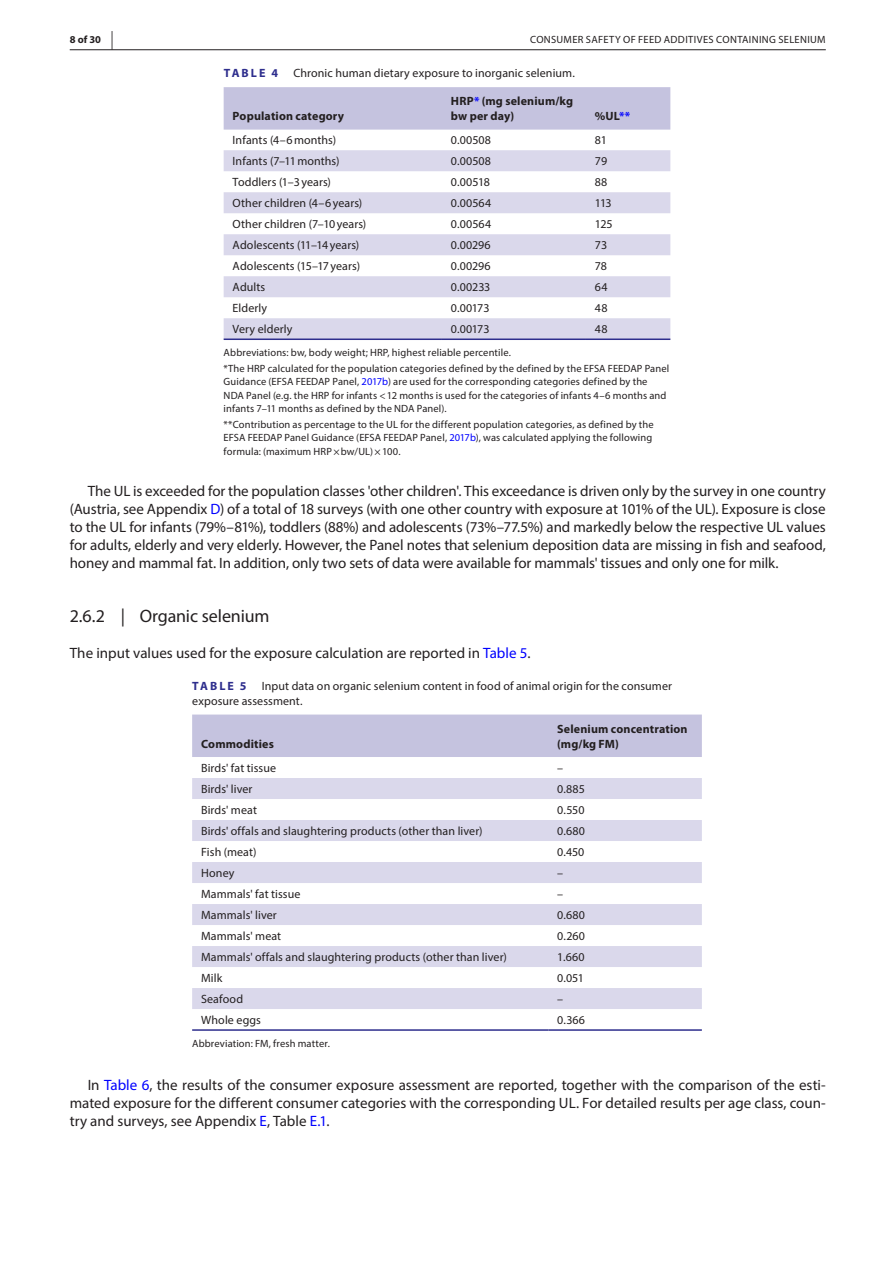
<style>
.page{position:relative;width:893px;height:1263px;background:#fff}
.page>*{position:absolute;margin:0;border:0;box-sizing:border-box;transform-origin:0 0}
.t1{font:18px "Myriad Pro";letter-spacing:-.01em;color:#231f20}
.t2{font:15px/18px "Myriad Pro";color:#231f20;text-align:justify}
.t3{font:12px/15px "Myriad Pro";letter-spacing:.005em;color:#231f20}
.t4{font:700 12px/15px "Myriad Pro";letter-spacing:.01em;color:#231f20}
.t5{font:700 12px "Myriad Pro";letter-spacing:.165em;color:#2e2e8d}
.t6{font:10.5px/13.5px "Myriad Pro";letter-spacing:.015em;color:#231f20}
.t7{font:700 10.5px "Myriad Pro";color:#231f20}
.s1{font-size:18.6px}
.s2{color:#00f}
</style>
<div class="page">
<hr style="left:70px;top:49px;width:756px;height:1px;background:#231f20">
<div style="left:224px;top:87px;width:446px;height:43px;background:#c5c3df"></div>
<svg style="left:224px;top:150px;width:446px;height:188px;fill:#dad8eb"></svg>
<hr style="left:224px;top:338px;width:218px;height:2px;background:#2e2e8d">
<hr style="left:442px;top:338px;width:144px;height:2px;background:#2e2e8d">
<hr style="left:586px;top:338px;width:84px;height:2px;background:#2e2e8d">
<div style="left:192px;top:714px;width:510px;height:43px;background:#c5c3df"></div>
<svg style="left:192px;top:778px;width:510px;height:231px;fill:#dad8eb"></svg>
<hr style="left:192px;top:1029px;width:356px;height:2px;background:#2e2e8d">
<hr style="left:548px;top:1029px;width:154px;height:2px;background:#2e2e8d">
<p class="t7" style="left:70px;top:32px;width:45px">8 of 30 <span class="s1">|</span></p>
<p class="t6" style="left:530px;top:32px;width:297px">CONSUMER SAFETY OF FEED ADDITIVES CONTAINING SELENIUM</p>
<p class="t5" style="left:224px;top:66px;width:56px">TABLE 4</p>
<p class="t3" style="left:293px;top:66px;width:283px">Chronic human dietary exposure to inorganic selenium.</p>
<p class="t4" style="left:233px;top:108px;width:113px">Population category</p>
<p class="t4" style="left:451px;top:93px;width:124px">HRP<span class="s2">*</span> (mg selenium/kg bw per day)</p>
<p class="t4" style="left:595px;top:108px;width:37px">%UL<span class="s2">**</span></p>
<p class="t3" style="left:233px;top:133px;width:105px">Infants (4–6months)</p>
<p class="t3" style="left:451px;top:133px;width:42px">0.00508</p>
<p class="t3" style="left:595px;top:133px;width:13px">81</p>
<p class="t3" style="left:233px;top:154px;width:108px">Infants (7–11months)</p>
<p class="t3" style="left:451px;top:154px;width:42px">0.00508</p>
<p class="t3" style="left:595px;top:154px;width:14px">79</p>
<p class="t3" style="left:233px;top:175px;width:100px">Toddlers (1–3years)</p>
<p class="t3" style="left:451px;top:175px;width:40px">0.00518</p>
<p class="t3" style="left:595px;top:175px;width:14px">88</p>
<p class="t3" style="left:233px;top:196px;width:131px">Other children (4–6years)</p>
<p class="t3" style="left:451px;top:196px;width:42px">0.00564</p>
<p class="t3" style="left:595px;top:196px;width:18px">113</p>
<p class="t3" style="left:233px;top:217px;width:135px">Other children (7–10years)</p>
<p class="t3" style="left:451px;top:217px;width:42px">0.00564</p>
<p class="t3" style="left:595px;top:217px;width:19px">125</p>
<p class="t3" style="left:233px;top:238px;width:128px">Adolescents (11–14years)</p>
<p class="t3" style="left:451px;top:238px;width:41px">0.00296</p>
<p class="t3" style="left:595px;top:238px;width:14px">73</p>
<p class="t3" style="left:233px;top:259px;width:129px">Adolescents (15–17years)</p>
<p class="t3" style="left:451px;top:259px;width:41px">0.00296</p>
<p class="t3" style="left:595px;top:259px;width:14px">78</p>
<p class="t3" style="left:233px;top:280px;width:34px">Adults</p>
<p class="t3" style="left:451px;top:280px;width:41px">0.00233</p>
<p class="t3" style="left:595px;top:280px;width:14px">64</p>
<p class="t3" style="left:233px;top:301px;width:36px">Elderly</p>
<p class="t3" style="left:451px;top:301px;width:40px">0.00173</p>
<p class="t3" style="left:595px;top:301px;width:14px">48</p>
<p class="t3" style="left:233px;top:322px;width:61px">Very elderly</p>
<p class="t3" style="left:451px;top:322px;width:40px">0.00173</p>
<p class="t3" style="left:595px;top:322px;width:14px">48</p>
<p class="t6" style="left:224px;top:344px;width:447px;line-height:15.8px">Abbreviations: bw, body weight; HRP, highest reliable percentile.<br>*The HRP calculated for the population categories defined by the defined by the EFSA FEEDAP Panel</p>
<p class="t6" style="left:224px;top:375px;width:444px">Guidance (EFSA FEEDAP Panel, <span class="s2">2017b</span>) are used for the corresponding categories defined by the<br>NDA Panel (e.g. the HRP for infants &lt;12 months is used for the categories of infants 4–6 months and infants 7–11 months as defined by the NDA Panel).</p>
<p class="t6" style="left:224px;top:417px;width:432px">**Contribution as percentage to the UL for the different population categories, as defined by the<br>EFSA FEEDAP Panel Guidance (EFSA FEEDAP Panel, <span class="s2">2017b</span>), was calculated applying the following formula: (maximum HRP×bw/UL)×100.</p>
<p class="t2" style="left:70px;top:482px;width:758px;text-indent:18px">The UL is exceeded for the population classes 'other children'. This exceedance is driven only by the survey in one country (Austria, see Appendix <span class="s2">D</span>) of a total of 18 surveys (with one other country with exposure at 101% of the UL). Exposure is close to the UL for infants (79%–81%), toddlers (88%) and adolescents (73%–77.5%) and markedly below the respective UL values for adults, elderly and very elderly. However, the Panel notes that selenium deposition data are missing in fish and seafood, honey and mammal fat. In addition, only two sets of data were available for mammals' tissues and only one for milk.</p>
<p class="t1" style="left:70px;top:605px;width:201px">2.6.2 | Organic selenium</p>
<p class="t2" style="left:70px;top:644px;width:462px">The input values used for the exposure calculation are reported in <span class="s2">Table 5</span>.</p>
<p class="t3" style="left:192px;top:678px;width:481px;text-indent:70px">Input data on organic selenium content in food of animal origin for the consumer exposure assessment.</p>
<p class="t4" style="left:201px;top:736px;width:74px">Commodities</p>
<p class="t5" style="left:192px;top:678px;width:56px">TABLE 5</p>
<p class="t4" style="left:557px;top:721px;width:132px">Selenium concentration (mg/kg FM)</p>
<p class="t3" style="left:201px;top:760px;width:77px">Birds' fat tissue</p>
<p class="t3" style="left:557px;top:760px;width:7px">–</p>
<p class="t3" style="left:201px;top:781px;width:53px">Birds' liver</p>
<p class="t3" style="left:557px;top:781px;width:29px">0.885</p>
<p class="t3" style="left:201px;top:802px;width:57px">Birds' meat</p>
<p class="t3" style="left:557px;top:802px;width:29px">0.550</p>
<p class="t3" style="left:201px;top:823px;width:283px">Birds' offals and slaughtering products (other than liver)</p>
<p class="t3" style="left:557px;top:823px;width:29px">0.680</p>
<p class="t3" style="left:201px;top:844px;width:57px">Fish (meat)</p>
<p class="t3" style="left:557px;top:844px;width:29px">0.450</p>
<p class="t3" style="left:201px;top:865px;width:35px">Honey</p>
<p class="t3" style="left:557px;top:865px;width:7px">–</p>
<p class="t3" style="left:201px;top:886px;width:101px">Mammals' fat tissue</p>
<p class="t3" style="left:557px;top:886px;width:7px">–</p>
<p class="t3" style="left:201px;top:907px;width:77px">Mammals' liver</p>
<p class="t3" style="left:557px;top:907px;width:29px">0.680</p>
<p class="t3" style="left:201px;top:928px;width:82px">Mammals' meat</p>
<p class="t3" style="left:557px;top:928px;width:29px">0.260</p>
<p class="t3" style="left:201px;top:949px;width:307px">Mammals' offals and slaughtering products (other than liver)</p>
<p class="t3" style="left:557px;top:949px;width:29px">1.660</p>
<p class="t3" style="left:201px;top:970px;width:23px">Milk</p>
<p class="t3" style="left:557px;top:970px;width:28px">0.051</p>
<p class="t3" style="left:201px;top:991px;width:43px">Seafood</p>
<p class="t3" style="left:557px;top:991px;width:7px">–</p>
<p class="t3" style="left:201px;top:1012px;width:61px">Whole eggs</p>
<p class="t3" style="left:557px;top:1012px;width:29px">0.366</p>
<p class="t6" style="left:192px;top:1036px;width:139px">Abbreviation: FM, fresh matter.</p>
<p class="t2" style="left:70px;top:1076px;width:758px;text-indent:18px">In <span class="s2">Table 6</span>, the results of the consumer exposure assessment are reported, together with the comparison of the esti&shy;mated exposure for the different consumer categories with the corresponding UL. For detailed results per age class, coun&shy;try and surveys, see Appendix <span class="s2">E</span>, Table <span class="s2">E.1</span>.</p>
</div>
